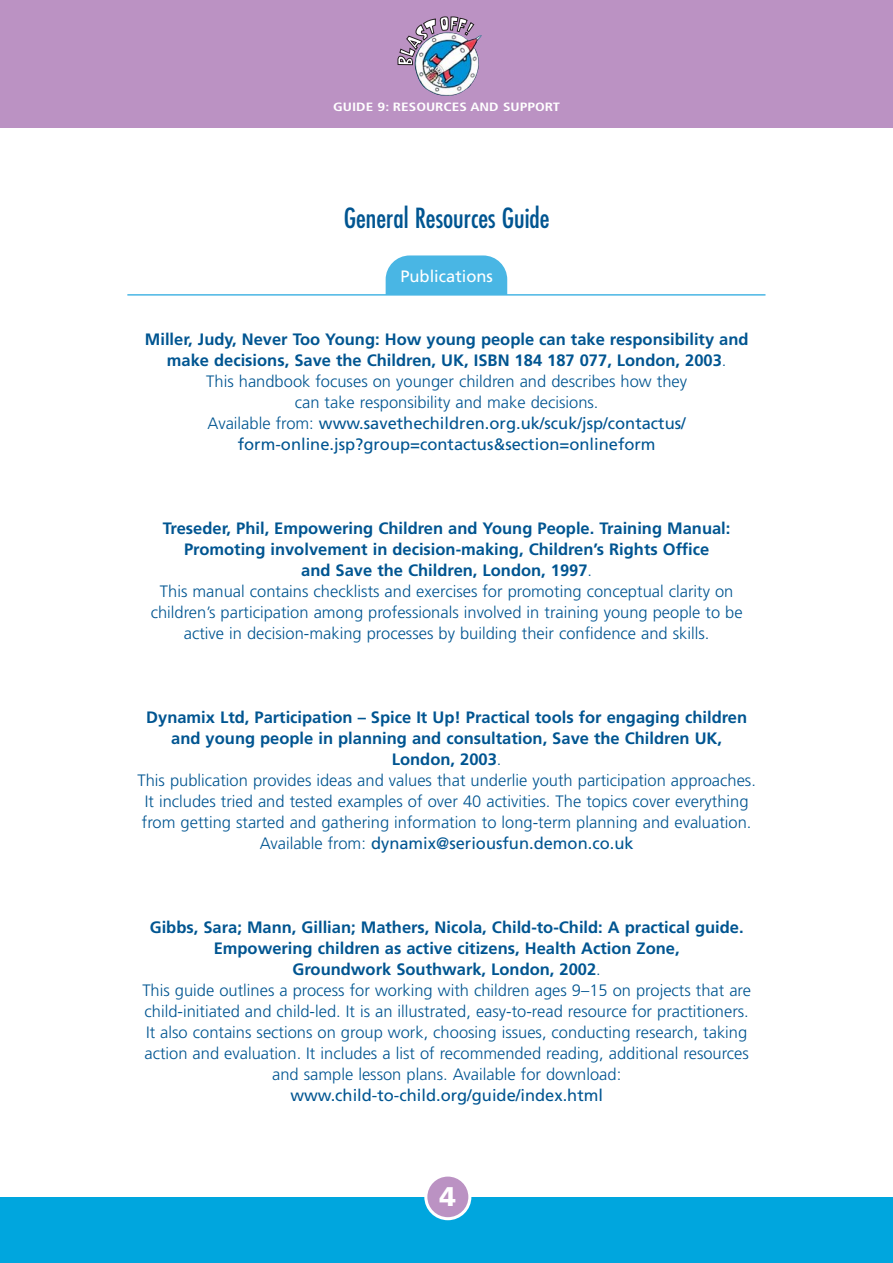
<style>
.page{position:relative;width:893px;height:1263px;background:#fff}
.page>*{position:absolute;margin:0;border:0;box-sizing:border-box;transform-origin:0 0}
.t1{font:condensed 27px "Futura";color:#005591}
.t2{font:900 27px "Frutiger";color:#fff}
.t3{font:300 16.5px/21px "Frutiger";color:#005591;text-align:center}
.t4{font:700 16.5px/21px "Frutiger";color:#005591;text-align:center}
.t5{font:16.5px "Frutiger";color:#005591}
.t6{font:16.5px "Frutiger";color:#fff}
.t7{font:700 condensed 12px "Frutiger";color:#fff;scale:1.25 1}
.s1{font-weight:300}
.s2{font-weight:400}
.s3{font-weight:700}
</style>
<div class="page">
<div style="left:384px;top:254px;width:124px;height:81px;background:#49b6e4;border-radius:26px"></div>
<div style="left:382px;top:252px;width:128px;height:85px;border:3px solid #fff;border-radius:26px"></div>
<div style="left:377px;top:295px;width:136px;height:46px;background:#fff"></div>
<hr style="left:127px;top:294px;width:638px;height:2px;background:#49b6e4">
<div style="left:0;top:1198px;width:892px;height:65px;background:#00a6de"></div>
<div style="left:426px;top:1175px;width:44px;height:44px;background:#bb92c3;border-radius:50%"></div>
<div style="left:424px;top:1174px;width:47px;height:46px;border:3px solid #fff;border-radius:50%"></div>
<div style="left:0;top:0;width:892px;height:128px;background:#bb92c3"></div>
<img style="left:414px;top:35px;width:68px;height:61px">
<img style="left:397px;top:16px;width:78px;height:50px">
<p class="t7" style="left:333px;top:102px;width:183px">GUIDE 9: RESOURCES AND SUPPORT</p>
<h1 class="t1" style="left:344px;top:206px;width:207px">General Resources Guide</h1>
<p class="t6" style="left:400px;top:270px;width:94px">Publications</p>
<p class="t4" style="left:145px;top:330px;width:605px">Miller, Judy, Never Too Young: How young people can take responsibility and make decisions, Save the Children, UK, ISBN 184 187 077, London, 2003<span class="s1">.<br>This handbook focuses on younger children and describes how they<br>can take responsibility and make decisions.<br>Available from:</span> <span class="s2">www.savethechildren.org.uk/scuk/jsp/contactus/ form-online.jsp?group=contactus&amp;section=onlineform</span></p>
<p class="t3" style="left:151px;top:519px;width:593px"><span class="s3">Treseder, Phil, Empowering Children and Young People. Training Manual:<br>Promoting involvement in decision-making, Children’s Rights Office<br>and Save the Children, London, 1997</span>.<br>This manual contains checklists and exercises for promoting conceptual clarity on children’s participation among professionals involved in training young people to be active in decision-making processes by building their confidence and skills.</p>
<p class="t3" style="left:137px;top:708px;width:620px"><span class="s3">Dynamix Ltd, Participation – Spice It Up! Practical tools for engaging children and young people in planning and consultation, Save the Children UK,<br>London, 2003</span>.<br>This publication provides ideas and values that underlie youth participation approaches.<br>It includes tried and tested examples of over 40 activities. The topics cover everything from getting started and gathering information to long-term planning and evaluation.<br>Available from: <span class="s2">dynamix@seriousfun.demon.co.uk</span></p>
<p class="t3" style="left:142px;top:918px;width:610px"><span class="s3">Gibbs, Sara; Mann, Gillian; Mathers, Nicola, Child-to-Child: A practical guide.<br>Empowering children as active citizens, Health Action Zone,<br>Groundwork Southwark, London, 2002</span>.<br>This guide outlines a process for working with children ages 9–15 on projects that are child-initiated and child-led. It is an illustrated, easy-to-read resource for practitioners.<br>It also contains sections on group work, choosing issues, conducting research, taking action and evaluation. It includes a list of recommended reading, additional resources and sample lesson plans. Available for download:</p>
<p class="t5" style="left:290px;top:1089px;width:314px">www.child-to-child.org/guide/index.html</p>
<h1 class="t2" style="left:439px;top:1186px;width:18px">4</h1>
</div>
